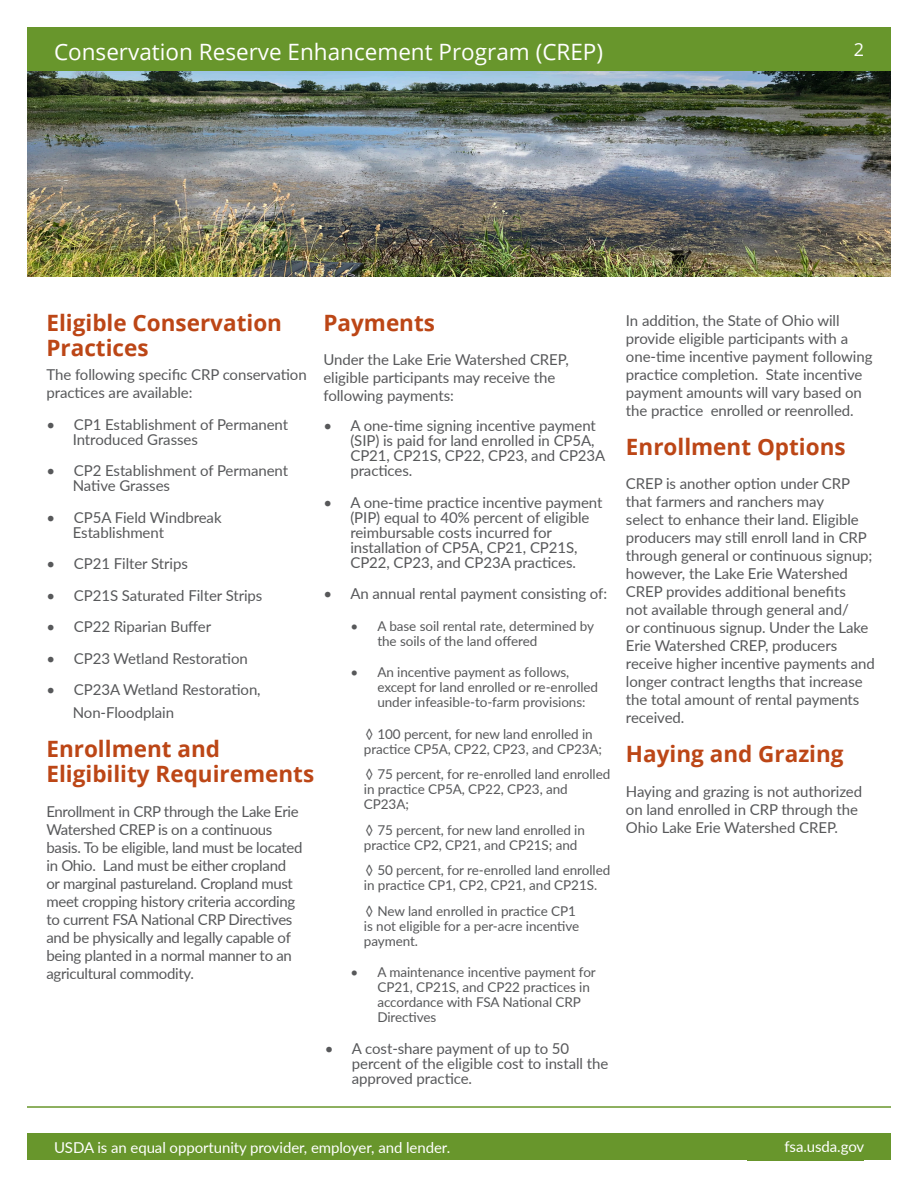
<style>
.page{position:relative;width:918px;height:1188px;background:#fff}
.page>*{position:absolute;margin:0;border:0;box-sizing:border-box;transform-origin:0 0}
.t1{font:700 22.5px/25.5px "Open Sans";color:#bc4616}
.t2{font:22.5px "Open Sans";color:#fff}
.t3{font:18px "Open Sans";color:#fff}
.t4{font:15px/18px "Lato";letter-spacing:-.005em;color:#57585a}
.Body_Text_White{font:15px "Lato";letter-spacing:-.005em;color:#fff}
.t5{font:13.5px/15px "Lato";letter-spacing:-.005em;color:#57585a}
</style>
<div class="page">
<div style="left:27px;top:27px;width:864px;height:44px;background:#68962c"></div>
<hr style="left:27px;top:1106px;width:864px;height:2px;background:#68962c">
<div style="left:27px;top:1133px;width:864px;height:27px;background:#68962c"></div>
<img style="left:27px;top:71px;width:864px;height:205px">
<h1 class="t2" style="left:54px;top:36px;width:551px">Conservation Reserve Enhancement Program (CREP)</h1>
<p class="t3" style="left:854px;top:37px;width:12px">2</p>
<h1 class="t1" style="left:46px;top:309px;width:237px">Eligible Conservation<br>Practices</h1>
<p class="t4" style="left:46px;top:365px;width:262px">The following specific CRP conservation practices are available:</p>
<p class="t4" style="left:73px;top:416px;width:217px;line-height:15px;text-indent:-26px">• CP1 Establishment of Permanent<br>Introduced Grasses</p>
<p class="t4" style="left:73px;top:463px;width:217px;line-height:15px;text-indent:-26px">• CP2 Establishment of Permanent<br>Native Grasses</p>
<p class="t4" style="left:73px;top:509px;width:150px;line-height:15px;text-indent:-26px">• CP5A Field Windbreak<br>Establishment</p>
<p class="t4" style="left:46px;top:554px;width:143px">• CP21 Filter Strips</p>
<p class="t4" style="left:46px;top:586px;width:218px">• CP21S Saturated Filter Strips</p>
<p class="t4" style="left:46px;top:617px;width:166px">• CP22 Riparian Buffer</p>
<p class="t4" style="left:46px;top:649px;width:203px">• CP23 Wetland Restoration</p>
<p class="t4" style="left:73px;top:678px;width:189px;line-height:22.5px;text-indent:-26px">• CP23A Wetland Restoration,<br>Non-Floodplain</p>
<h1 class="t1" style="left:46px;top:735px;width:269px">Enrollment and<br>Eligibility Requirements</h1>
<p class="t4" style="left:46px;top:802px;width:258px">Enrollment in CRP through the Lake Erie Watershed CREP is on a continuous basis. To be eligible, land must be located in Ohio. Land must be either cropland or marginal pastureland. Cropland must meet cropping history criteria according to current FSA National CRP Directives and be physically and legally capable of being planted in a normal manner to an agricultural commodity.</p>
<h1 class="t1" style="left:323px;top:309px;width:113px">Payments</h1>
<p class="t4" style="left:323px;top:350px;width:247px">Under the Lake Erie Watershed CREP, eligible participants may receive the following payments:</p>
<p class="t4" style="left:350px;top:418px;width:256px;line-height:15px;text-indent:-27px">• A one-time signing incentive payment (SIP) is paid for land enrolled in CP5A,<br>CP21, CP21S, CP22, CP23, and CP23A practices.</p>
<p class="t4" style="left:350px;top:494px;width:254px;line-height:15px;text-indent:-27px">• A one-time practice incentive payment (PIP) equal to 40% percent of eligible reimbursable costs incurred for installation of CP5A, CP21, CP21S, CP22, CP23, and CP23A practices.</p>
<p class="t4" style="left:323px;top:584px;width:285px">• An annual rental payment consisting of:</p>
<p class="t5" style="left:377px;top:618px;width:218px;text-indent:-27px">• A base soil rental rate, determined by the soils of the land offered</p>
<p class="t5" style="left:377px;top:664px;width:222px;text-indent:-27px">• An incentive payment as follows, except for land enrolled or re-enrolled under infeasible-to-farm provisions:</p>
<p class="t5" style="left:364px;top:726px;width:240px">◊ 100 percent, for new land enrolled in practice CP5A, CP22, CP23, and CP23A;</p>
<p class="t5" style="left:364px;top:766px;width:248px">◊ 75 percent, for re-enrolled land enrolled in practice CP5A, CP22, CP23, and<br>CP23A;</p>
<p class="t5" style="left:364px;top:822px;width:223px">◊ 75 percent, for new land enrolled in practice CP2, CP21, and CP21S; and</p>
<p class="t5" style="left:364px;top:862px;width:248px">◊ 50 percent, for re-enrolled land enrolled in practice CP1, CP2, CP21, and CP21S.</p>
<p class="t5" style="left:364px;top:903px;width:217px">◊ New land enrolled in practice CP1 is not eligible for a per-acre incentive payment.</p>
<p class="t5" style="left:377px;top:964px;width:220px;text-indent:-27px">• A maintenance incentive payment for<br>CP21, CP21S, and CP22 practices in accordance with FSA National CRP<br>Directives</p>
<p class="t4" style="left:352px;top:1040px;width:258px;line-height:15px;text-indent:-27px">• A cost-share payment of up to 50 percent of the eligible cost to install the approved practice.</p>
<p class="t4" style="left:626px;top:310px;width:248px">In addition, the State of Ohio will provide eligible participants with a one-time incentive payment following practice completion. State incentive payment amounts will vary based on the practice enrolled or reenrolled.</p>
<h1 class="t1" style="left:626px;top:433px;width:221px">Enrollment Options</h1>
<p class="t4" style="left:626px;top:474px;width:250px">CREP is another option under CRP that farmers and ranchers may<br>select to enhance their land. Eligible producers may still enroll land in CRP through general or continuous signup; however, the Lake Erie Watershed CREP provides additional benefits<br>not available through general and/<br>or continuous signup. Under the Lake Erie Watershed CREP, producers receive higher incentive payments and longer contract lengths that increase the total amount of rental payments received.</p>
<h1 class="t1" style="left:626px;top:741px;width:219px">Haying and Grazing</h1>
<p class="t4" style="left:626px;top:781px;width:238px">Haying and grazing is not authorized on land enrolled in CRP through the<br>Ohio Lake Erie Watershed CREP.</p>
<p class="Body_Text_White" style="left:784px;top:1136px;width:81px">fsa.usda.gov</p>
<p class="Body_Text_White" style="left:54px;top:1136px;width:398px">USDA is an equal opportunity provider, employer, and lender.</p>
<p class="Body_Text_White" style="left:766px;top:1140px;width:100px">xx.fsa.usda.gov</p>
</div>
